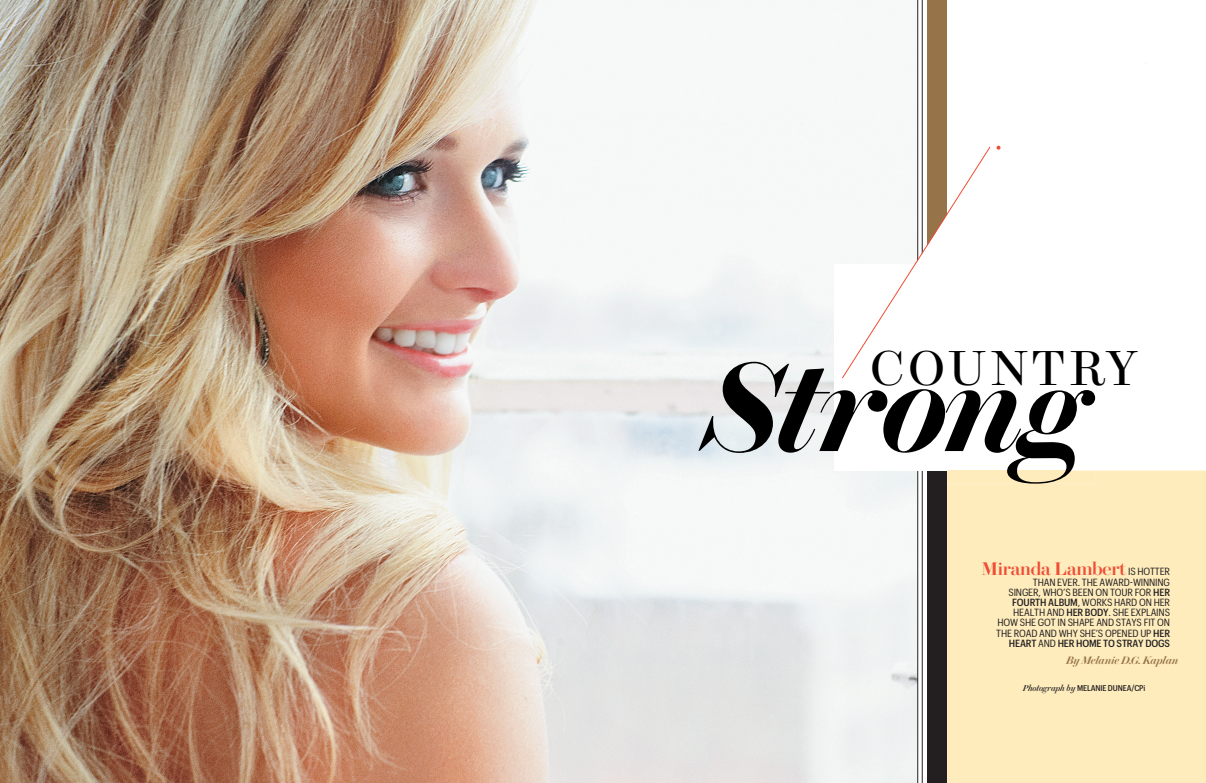
<style>
.page{position:relative;width:1206px;height:783px;background:#fff}
.page>*{position:absolute;margin:0;border:0;box-sizing:border-box;transform-origin:0 0}
.t1{font:italic 600 126.8px "Brunel Poster";color:#000}
.t2{font:49px "Brunel Deck";letter-spacing:.085em;color:#000}
.t3{font:500 18.2px "Brunel Poster";letter-spacing:-.01em;color:#ef4d35}
.t4{font:italic 500 10.8px "Brunel Poster";letter-spacing:-.01em;color:#967348}
.t5{font:10.2px/10.2px "Graphik Compact";letter-spacing:-.015em;color:#231f20;text-align:right}
.t6{font:500 8.2px "Graphik Compact";letter-spacing:-.015em;color:#231f20}
.s1{font-size:129.2px}
.s2{font-family:"Graphik Compact";font-weight:400;font-size:10.2px;color:#231f20}
.s3{font-weight:500}
.s4{font-family:"Brunel Deck Italic No 2";font-weight:400;font-size:8.5px}
</style>
<div class="page">
<img style="left:0;top:0;width:917px;height:783px">
<div style="left:927px;top:0;width:20px;height:783px;background:#967348"></div>
<div style="left:927px;top:459px;width:20px;height:324px;background:#231f20"></div>
<hr style="left:922px;top:0;width:1px;height:783px;background:#231f20">
<hr style="left:917px;top:0;width:1px;height:783px;background:#231f20">
<div style="left:834px;top:265px;width:237px;height:206px;background:#fff"></div>
<div style="left:947px;top:471px;width:259px;height:312px;background:#feecbd"></div>
<svg style="left:947px;top:471px;width:148px;height:13px;background:#feecbd"></svg>
<hr style="left:947px;top:471px;width:124px;height:1px;background:#feecbd">
<svg style="left:842px;top:146px;width:159px;height:233px"></svg>
<h2 class="t2" style="left:871px;top:340px;width:269px">COUNTRY</h2>
<h1 class="t1" style="left:705px;top:321px;width:386px">Str<span class="s1">o</span>ng</h1>
<h3 class="t3" style="left:982px;top:557px;width:190px">Miranda Lambert <span class="s2">IS HOTTER</span></h3>
<p class="t5" style="left:996px;top:576px;width:175px">THAN EVER. THE AWARD-WINNING<br>SINGER, WHO’S BEEN ON TOUR FOR <span class="s3">HER<br>FOURTH ALBUM</span>, WORKS HARD ON HER<br>HEALTH AND <span class="s3">HER BODY</span>. SHE EXPLAINS<br>HOW SHE GOT IN SHAPE AND STAYS FIT ON<br>THE ROAD AND WHY SHE’S OPENED UP <span class="s3">HER<br>HEART</span> AND <span class="s3">HER HOME TO STRAY DOGS</span></p>
<p class="t4" style="left:1066px;top:653px;width:114px">By Melanie D.G. Kaplan</p>
<p class="t6" style="left:1023px;top:682px;width:124px"><span class="s4">Photograph by</span> MELANIE DUNEA/CPi</p>
</div>
